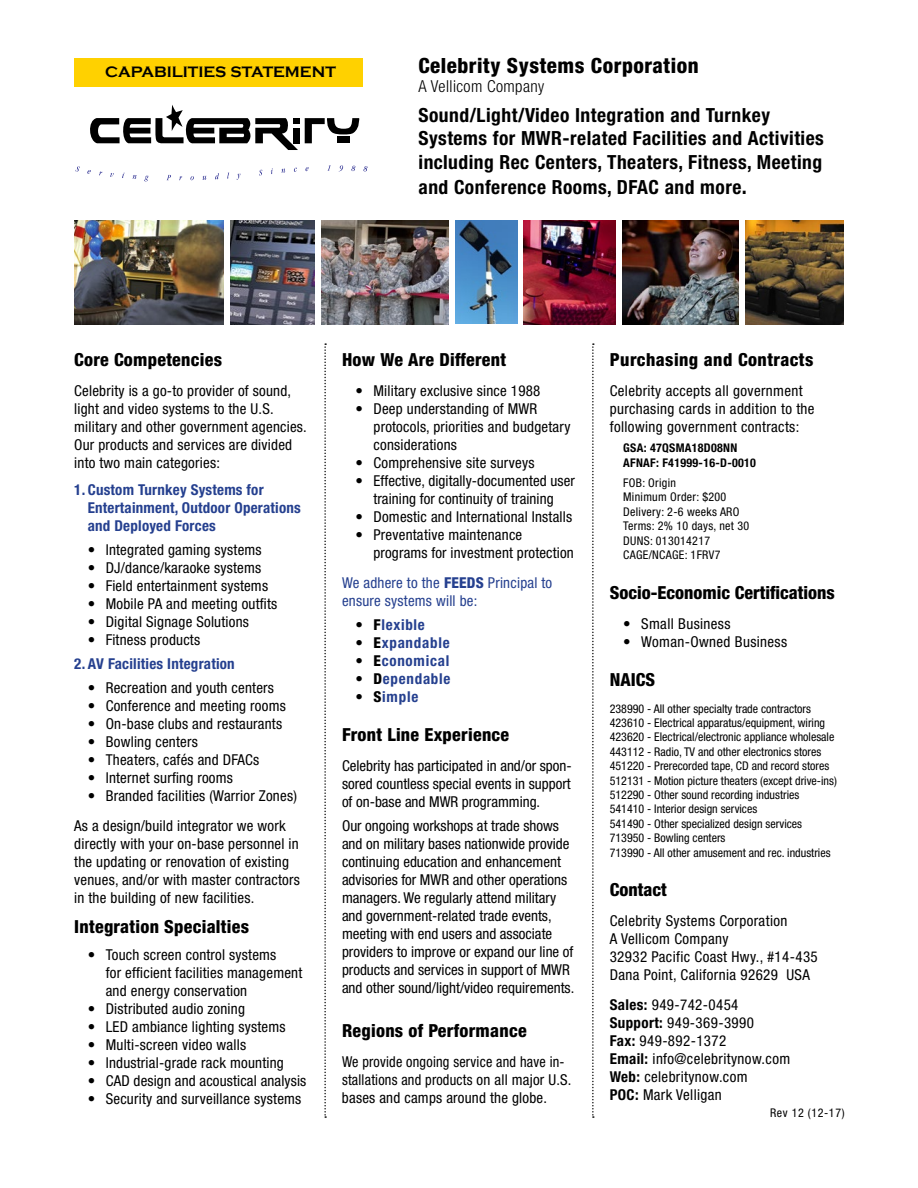
<style>
.page{position:relative;width:918px;height:1188px;background:#fff}
.page>*{position:absolute;margin:0;border:0;box-sizing:border-box;transform-origin:0 0}
.t1{font:800 condensed 21px "Helvetica Neue";letter-spacing:.025em;color:#000}
.t2{font:700 condensed 19.5px/23.4px "Helvetica Neue";letter-spacing:.025em;color:#000}
.t3{font:800 condensed 18px "Helvetica Neue";letter-spacing:.015em;color:#000}
.t4{font:300 condensed 16.5px "Helvetica Neue";letter-spacing:.025em;color:#000}
.t5{font:700 15.6px "Copperplate Gothic";color:#000}
.t6{font:condensed 15px/18px "Helvetica Neue";letter-spacing:.015em;color:#000}
.t7{font:700 condensed 15px/18px "Helvetica Neue";letter-spacing:.015em;color:#25408f}
.t8{font:condensed 15px/18px "Helvetica Neue";letter-spacing:.015em;color:#000;scale:.95 1}
.t9{font:condensed 15px/18px "Helvetica Neue";letter-spacing:.015em;color:#25408f}
.t10{font:700 condensed 15px "Helvetica Neue";letter-spacing:.05em;color:#25408f}
.t11{font:condensed 12px/14.4px "Helvetica Neue";color:#000}
.t12{font:condensed 12px/14.4px "Helvetica Neue";letter-spacing:.025em;color:#000}
.t13{font:700 condensed 12px/14.4px "Helvetica Neue";letter-spacing:.025em;color:#000}
.s1{font-size:21px}
.s2{font-weight:800}
.s3{color:#000}
.s4{font-weight:800;color:#000}
.s5{font-weight:700}
</style>
<div class="page">
<img style="left:74px;top:221px;width:150px;height:103px">
<img style="left:321px;top:221px;width:127px;height:103px">
<img style="left:524px;top:221px;width:92px;height:103px">
<img style="left:623px;top:221px;width:115px;height:103px">
<img style="left:455px;top:221px;width:62px;height:103px">
<img style="left:745px;top:221px;width:99px;height:103px">
<img style="left:230px;top:221px;width:84px;height:103px">
<div style="left:74px;top:58px;width:289px;height:29px;background:#ffd100"></div>
<svg style="left:324px;top:343px;width:2px;height:775px"></svg>
<svg style="left:592px;top:343px;width:2px;height:775px"></svg>
<svg style="left:75px;top:166px;width:5px;height:6px"></svg>
<svg style="left:87px;top:170px;width:4px;height:4px"></svg>
<svg style="left:110px;top:173px;width:4px;height:4px"></svg>
<svg style="left:133px;top:175px;width:3px;height:4px"></svg>
<svg style="left:144px;top:176px;width:5px;height:6px"></svg>
<svg style="left:167px;top:175px;width:4px;height:5px"></svg>
<svg style="left:190px;top:176px;width:4px;height:4px"></svg>
<svg style="left:203px;top:176px;width:3px;height:4px"></svg>
<svg style="left:215px;top:173px;width:4px;height:6px"></svg>
<svg style="left:227px;top:172px;width:2px;height:7px"></svg>
<svg style="left:237px;top:174px;width:3px;height:6px"></svg>
<svg style="left:259px;top:170px;width:3px;height:5px"></svg>
<svg style="left:281px;top:169px;width:4px;height:4px"></svg>
<svg style="left:305px;top:167px;width:4px;height:4px"></svg>
<svg style="left:327px;top:165px;width:4px;height:6px"></svg>
<svg style="left:339px;top:165px;width:4px;height:6px"></svg>
<svg style="left:351px;top:166px;width:4px;height:5px"></svg>
<svg style="left:363px;top:166px;width:4px;height:6px"></svg>
<div style="left:293px;top:118px;width:7px;height:6px;background:#000"></div>
<svg style="left:305px;top:118px;width:54px;height:25px"></svg>
<div style="left:293px;top:128px;width:7px;height:15px;background:#000"></div>
<svg style="left:90px;top:105px;width:208px;height:45px"></svg>
<div style="left:337px;top:136px;width:13px;height:7px;background:#000"></div>
<p class="t5" style="left:105px;top:63px;width:232px">CAPABILITIES STATEMENT</p>
<h1 class="t1" style="left:418px;top:52px;width:282px">Celebrity Systems Corporation</h1>
<p class="t4" style="left:418px;top:77px;width:127px">A Vellicom Company</p>
<h2 class="t2" style="left:418px;top:103px;width:407px">Sound/Light/Video Integration and Turnkey<br>Systems for MWR-related Facilities and Activities including Rec Centers, Theaters, Fitness, Meeting</h2>
<h2 class="t2" style="left:418px;top:175px;width:330px">and Conference Rooms, DFAC and more<span class="s1">.</span></h2>
<p class="t3" style="left:74px;top:348px;width:149px">Core Competencies</p>
<p class="t6" style="left:74px;top:381px;width:234px">Celebrity is a go-to provider of sound, light and video systems to the U.S. military and other government agencies.<br>Our products and services are divided into two main categories:</p>
<p class="t7" style="left:88px;top:480px;width:215px;text-indent:-14px">1. Custom Turnkey Systems for<br>Entertainment, Outdoor Operations and Deployed Forces</p>
<p class="t6" style="left:88px;top:540px;width:175px">• Integrated gaming systems</p>
<p class="t6" style="left:88px;top:558px;width:175px">• DJ/dance/karaoke systems</p>
<p class="t6" style="left:88px;top:576px;width:182px">• Field entertainment systems</p>
<p class="t6" style="left:88px;top:594px;width:191px">• Mobile PA and meeting outfits</p>
<p class="t6" style="left:88px;top:612px;width:163px">• Digital Signage Solutions</p>
<p class="t6" style="left:88px;top:630px;width:114px">• Fitness products</p>
<p class="t7" style="left:74px;top:654px;width:162px">2. AV Facilities Integration</p>
<p class="t6" style="left:88px;top:678px;width:188px">• Recreation and youth centers</p>
<p class="t6" style="left:88px;top:696px;width:200px">• Conference and meeting rooms</p>
<p class="t6" style="left:88px;top:714px;width:196px">• On-base clubs and restaurants</p>
<p class="t6" style="left:88px;top:732px;width:112px">• Bowling centers</p>
<p class="t6" style="left:88px;top:750px;width:173px">• Theaters, cafés and DFACs</p>
<p class="t6" style="left:88px;top:768px;width:147px">• Internet surfing rooms</p>
<p class="t6" style="left:74px;top:780px;width:224px;line-height:30px;text-indent:14px">• Branded facilities (Warrior Zones)<br>As a design/build integrator we work</p>
<p class="t6" style="left:74px;top:834px;width:227px">directly with your on-base personnel in the updating or renovation of existing venues, and/or with master contractors in the building of new facilities.</p>
<p class="t3" style="left:74px;top:916px;width:176px">Integration Specialties</p>
<p class="t6" style="left:106px;top:946px;width:198px;text-indent:-18px">• Touch screen control systems<br>for efficient facilities management and energy conservation</p>
<p class="t6" style="left:88px;top:1000px;width:159px">• Distributed audio zoning</p>
<p class="t6" style="left:88px;top:1018px;width:199px">• LED ambiance lighting systems</p>
<p class="t6" style="left:88px;top:1036px;width:160px">• Multi-screen video walls</p>
<p class="t6" style="left:88px;top:1054px;width:198px">• Industrial-grade rack mounting</p>
<p class="t6" style="left:88px;top:1072px;width:220px">• CAD design and acoustical analysis</p>
<p class="t6" style="left:88px;top:1090px;width:215px">• Security and surveillance systems</p>
<p class="t3" style="left:342px;top:348px;width:166px">How We Are Different</p>
<p class="t6" style="left:356px;top:381px;width:186px">• Military exclusive since 1988</p>
<p class="t6" style="left:374px;top:399px;width:198px;text-indent:-18px">• Deep understanding of MWR protocols, priorities and budgetary considerations</p>
<p class="t6" style="left:356px;top:453px;width:181px">• Comprehensive site surveys</p>
<p class="t6" style="left:356px;top:471px;width:221px;text-align:center">• Effective, digitally-documented user training for continuity of training</p>
<p class="t6" style="left:356px;top:507px;width:218px">• Domestic and International Installs</p>
<p class="t6" style="left:374px;top:525px;width:202px;text-indent:-18px">• Preventative maintenance programs for investment protection</p>
<p class="t9" style="left:342px;top:573px;width:212px">We adhere to the <span class="s2">FEEDS</span> Principal to ensure systems will be:</p>
<p class="t10" style="left:356px;top:615px;width:71px"><span class="s3">•</span> <span class="s4">F</span>lexible</p>
<p class="t10" style="left:356px;top:633px;width:96px"><span class="s3">•</span> <span class="s4">E</span>xpandable</p>
<p class="t10" style="left:356px;top:651px;width:95px"><span class="s3">•</span> <span class="s4">E</span>conomical</p>
<p class="t10" style="left:356px;top:669px;width:97px"><span class="s3">•</span> <span class="s4">D</span>ependable</p>
<p class="t7" style="left:356px;top:687px;width:64px"><span class="s3">•</span> <span class="s4">S</span>imple</p>
<p class="t3" style="left:342px;top:724px;width:169px">Front Line Experience</p>
<p class="t6" style="left:342px;top:757px;width:231px;text-align:justify">Celebrity has participated in and/or spon&shy;sored countless special events in support of on-base and MWR programming.</p>
<p class="t6" style="left:342px;top:817px;width:234px">Our ongoing workshops at trade shows and on military bases nationwide provide continuing education and enhancement advisories for MWR and other operations managers. We regularly attend military and government-related trade events, meeting with end users and associate providers to improve or expand our line of products and services in support of MWR and other sound/light/video requirements.</p>
<p class="t3" style="left:342px;top:1019px;width:186px">Regions of Performance</p>
<p class="t8" style="left:342px;top:1052px;width:243px">We provide ongoing service and have in&shy;stallations and products on all major U.S. bases and camps around the globe.</p>
<p class="t3" style="left:610px;top:348px;width:205px">Purchasing and Contracts</p>
<p class="t6" style="left:610px;top:381px;width:206px">Celebrity accepts all government purchasing cards in addition to the following government contracts:</p>
<p class="t13" style="left:623px;top:441px;width:134px">GSA: 47QSMA18D08NN<br>AFNAF: F41999-16-D-0010</p>
<p class="t12" style="left:623px;top:476px;width:128px">FOB: Origin<br>Minimum Order: $200<br>Delivery: 2-6 weeks ARO<br>Terms: 2% 10 days, net 30<br>DUNS: 013014217<br>CAGE/NCAGE: 1FRV7</p>
<p class="t3" style="left:610px;top:581px;width:227px">Socio-Economic Certifications</p>
<p class="t6" style="left:623px;top:614px;width:109px">• Small Business</p>
<p class="t6" style="left:623px;top:632px;width:165px">• Woman-Owned Business</p>
<p class="t3" style="left:610px;top:669px;width:47px">NAICS</p>
<p class="t11" style="left:610px;top:701px;width:229px">238990 - All other specialty trade contractors 423610 - Electrical apparatus/equipment, wiring 423620 - Electrical/electronic appliance wholesale 443112 - Radio, TV and other electronics stores 451220 - Prerecorded tape, CD and record stores 512131 - Motion picture theaters (except drive-ins)<br>512290 - Other sound recording industries<br>541410 - Interior design services<br>541490 - Other specialized design services 713950 - Bowling centers<br>713990 - All other amusement and rec. industries</p>
<p class="t3" style="left:610px;top:879px;width:59px">Contact</p>
<p class="t6" style="left:610px;top:912px;width:210px">Celebrity Systems Corporation<br>A Vellicom Company<br>32932 Pacific Coast Hwy., #14-435<br>Dana Point, California 92629 USA</p>
<p class="t6" style="left:610px;top:996px;width:182px"><span class="s5">Sales:</span> 949-742-0454<br><span class="s5">Support:</span> 949-369-3990<br><span class="s5">Fax:</span> 949-892-1372<br><span class="s5">Email:</span> info@celebritynow.com<br><span class="s5">Web:</span> celebritynow.com<br><span class="s5">POC:</span> Mark Velligan</p>
<p class="t11" style="left:770px;top:1105px;width:76px">Rev 12 (12-17)</p>
</div>
